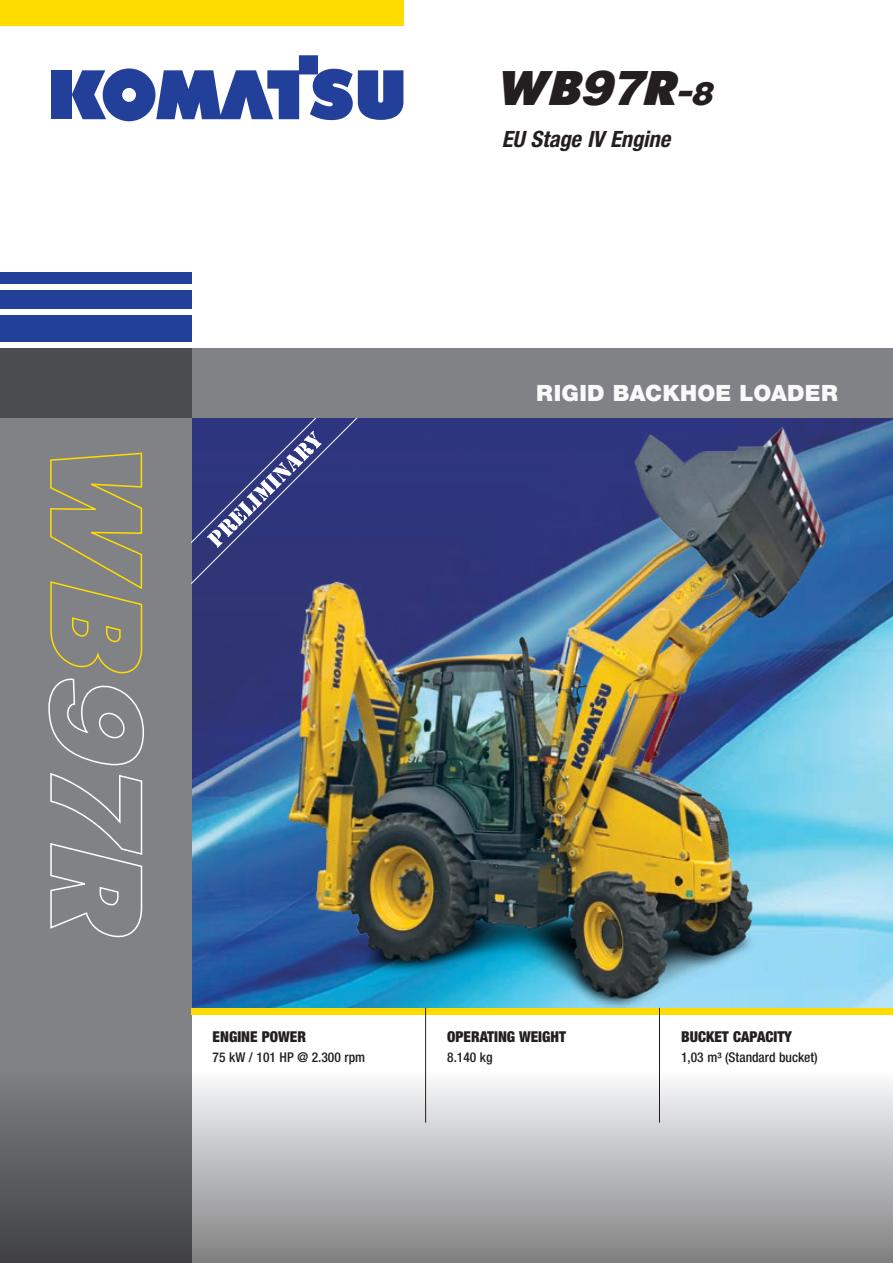
<style>
.page{position:relative;width:893px;height:1263px;background:#fff}
.page>*{position:absolute;margin:0;border:0;box-sizing:border-box;transform-origin:0 0}
.t1{font:italic 45px "Komatsu VI";letter-spacing:-.04em;color:#231f20}
.t2{font:900 22.5px "Helvetica Neue LT Pro";letter-spacing:.005em;color:#fff}
.t3{font:italic 700 condensed 22.5px "Helvetica Neue LT Pro";letter-spacing:-.005em;color:#231f20}
.t4{font:900 condensed 15px "Helvetica Neue LT Pro";color:#231f20}
.t5{font:500 condensed 13.5px "Helvetica Neue LT Pro";color:#231f20}
.s1{font-size:30px}
</style>
<div class="page">
<img style="left:192px;top:418px;width:701px;height:590px">
<div style="left:0;top:349px;width:192px;height:914px;background:#808285"></div>
<div style="left:0;top:316px;width:192px;height:26px;background:#223f99"></div>
<div style="left:0;top:290px;width:192px;height:19px;background:#223f99"></div>
<div style="left:0;top:272px;width:192px;height:12px;background:#223f99"></div>
<div style="left:0;top:0;width:404px;height:26px;background:#ffdc01"></div>
<div style="left:51px;top:70px;width:21px;height:49px;background:#223f99"></div>
<svg style="left:72px;top:55px;width:331px;height:66px"></svg>
<div style="left:191px;top:1008px;width:702px;height:6px;background:#ffdc01"></div>
<div style="left:0;top:349px;width:893px;height:69px;background:#808285"></div>
<div style="left:0;top:349px;width:192px;height:69px;background:#4b4c4d"></div>
<svg style="left:0;top:1071px;width:893px;height:192px;background:#a8a9aa"></svg>
<hr style="left:425px;top:1008px;width:1px;height:115px;background:#231f20">
<hr style="left:659px;top:1008px;width:1px;height:115px;background:#231f20">
<svg style="left:192px;top:418px;width:166px;height:166px;background:#3d4385"></svg>
<img style="left:272px;top:423px;width:564px;height:585px">
<svg style="left:48px;top:452px;width:96px;height:485px"></svg>
<h1 class="t1" style="left:502px;top:64px;width:215px">WB97R<span class="s1">-8</span></h1>
<h2 class="t3" style="left:502px;top:125px;width:170px">EU Stage IV Engine</h2>
<h2 class="t2" style="left:537px;top:379px;width:302px">RIGID BACKHOE LOADER</h2>
<p class="t4" style="left:213px;top:1028px;width:95px">ENGINE POWER</p>
<p class="t5" style="left:213px;top:1049px;width:154px">75 kW / 101 HP @ 2.300 rpm</p>
<p class="t4" style="left:447px;top:1028px;width:120px">OPERATING WEIGHT</p>
<p class="t5" style="left:447px;top:1049px;width:47px">8.140 kg</p>
<p class="t4" style="left:681px;top:1028px;width:112px">BUCKET CAPACITY</p>
<p class="t5" style="left:681px;top:1049px;width:138px">1,03 m³ (Standard bucket)</p>
</div>
